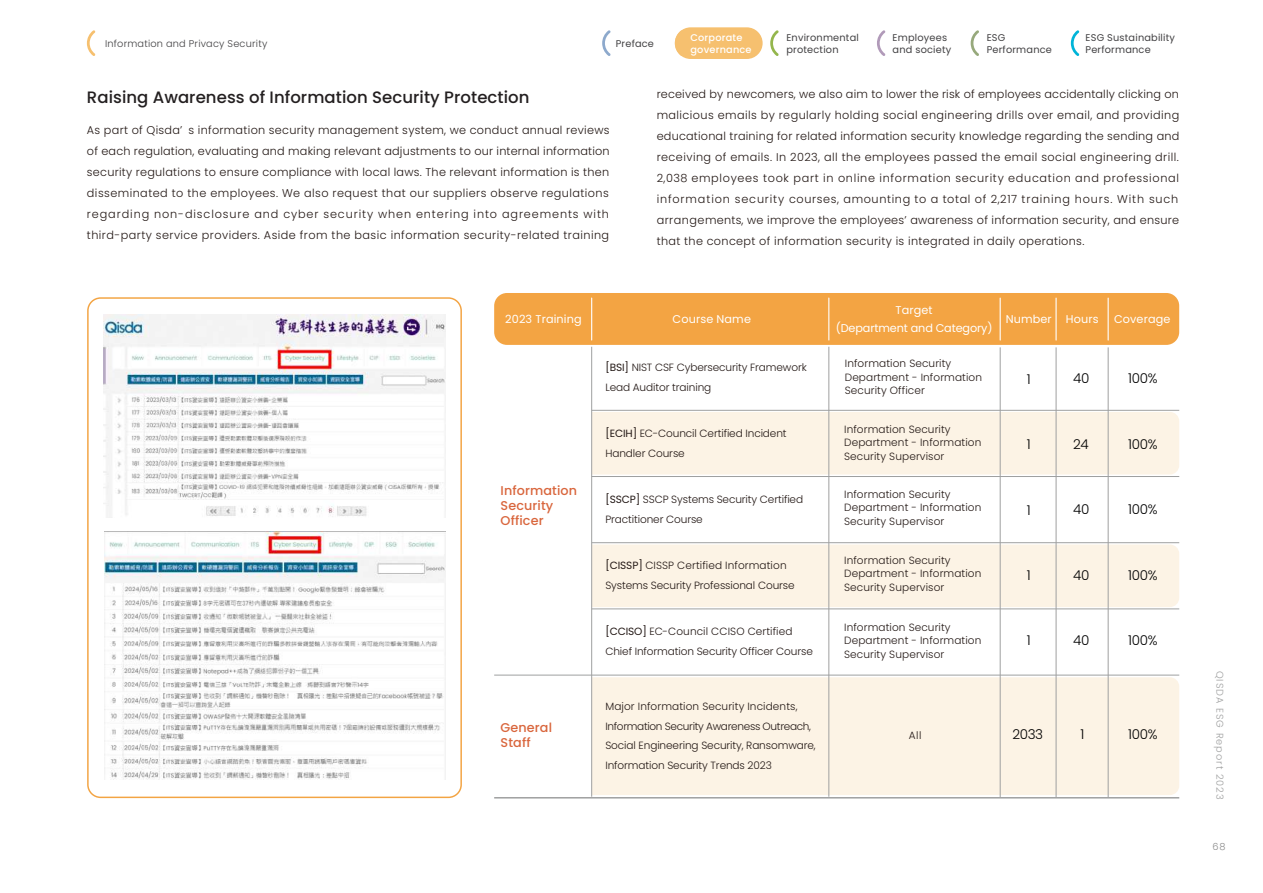
<style>
.page{position:relative;width:1263px;height:893px;background:#fff}
.page>*{position:absolute;margin:0;border:0;box-sizing:border-box;transform-origin:0 0}
.t1{font:500 16.5px "Poppins";letter-spacing:.005em;color:#231f20}
.t2{font:300 13.5px "Poppins";letter-spacing:-.03em;color:#000}
.t3{font:500 12.75px/15px "Poppins";letter-spacing:.01em;color:#d9663d}
.t4{font:300 11.25px/21px "Poppins";letter-spacing:.035em;color:#231815;text-align:justify}
.t5{font:11.25px "Poppins";letter-spacing:.01em;color:#fff}
.t6{font:11.25px/18px "Poppins";letter-spacing:-.01em;color:#fff;text-align:center}
.t7{font:300 10.5px/19.5px "Poppins";letter-spacing:-.01em;color:#231815}
.t8{font:300 10.5px/13.5px "Poppins";letter-spacing:.01em;color:#231815}
.t9{font:9.75px/12px "Poppins";letter-spacing:.02em;color:#414042}
.t10{font:300 9.75px "Poppins";letter-spacing:.02em;color:#414042}
.t11{font:500 9.75px/12px "Poppins";letter-spacing:.02em;color:#fff}
.t12{font:300 9.75px "Poppins";letter-spacing:.1em;color:#9fa0a0}
.t13{font:300 9.75px "Poppins";color:#898989}
.s1{font-weight:400}
</style>
<div class="page">
<div style="left:592px;top:412px;width:587px;height:62px;background:#fcf3e5"></div>
<div style="left:592px;top:544px;width:587px;height:63px;background:#fcf3e5"></div>
<div style="left:592px;top:677px;width:587px;height:118px;background:#fcf3e5"></div>
<div style="left:494px;top:293px;width:685px;height:52px;background:#f3a443;border-radius:13px"></div>
<hr style="left:1000px;top:347px;width:1px;height:450px;background:#9fa0a0">
<hr style="left:1056px;top:347px;width:1px;height:450px;background:#9fa0a0">
<hr style="left:1108px;top:347px;width:1px;height:450px;background:#9fa0a0">
<hr style="left:828px;top:347px;width:1px;height:450px;background:#9fa0a0">
<hr style="left:591px;top:347px;width:1px;height:450px;background:#9fa0a0">
<hr style="left:999px;top:298px;width:2px;height:42px;background:#fff">
<hr style="left:1055px;top:298px;width:2px;height:42px;background:#fff">
<hr style="left:1107px;top:298px;width:2px;height:42px;background:#fff">
<hr style="left:828px;top:298px;width:1px;height:42px;background:#fff">
<hr style="left:591px;top:298px;width:1px;height:42px;background:#fff">
<hr style="left:592px;top:410px;width:587px;height:1px;background:#9fa0a0">
<hr style="left:592px;top:476px;width:587px;height:1px;background:#9fa0a0">
<hr style="left:592px;top:542px;width:587px;height:1px;background:#9fa0a0">
<hr style="left:592px;top:608px;width:587px;height:1px;background:#9fa0a0">
<hr style="left:494px;top:675px;width:685px;height:1px;background:#9fa0a0">
<hr style="left:494px;top:797px;width:685px;height:1px;background:#9fa0a0">
<img style="left:104px;top:315px;width:342px;height:202px">
<img style="left:104px;top:532px;width:342px;height:248px">
<svg style="left:87px;top:30px;width:8px;height:26px"></svg>
<div style="left:675px;top:27px;width:88px;height:32px;background:#f6c06f;border-radius:16px"></div>
<svg style="left:602px;top:30px;width:9px;height:26px"></svg>
<svg style="left:675px;top:30px;width:7px;height:26px"></svg>
<svg style="left:770px;top:30px;width:9px;height:26px"></svg>
<svg style="left:877px;top:30px;width:8px;height:26px"></svg>
<svg style="left:971px;top:30px;width:8px;height:26px"></svg>
<svg style="left:1071px;top:30px;width:8px;height:26px"></svg>
<p class="t9" style="left:786px;top:31px;width:74px">Environmental protection</p>
<p class="t9" style="left:987px;top:31px;width:67px">ESG<br>Performance</p>
<p class="t9" style="left:1085px;top:31px;width:91px">ESG Sustainability<br>Performance</p>
<p class="t10" style="left:105px;top:38px;width:164px">Information and Privacy Security</p>
<p class="t9" style="left:893px;top:31px;width:60px">Employees and society</p>
<p class="t9" style="left:616px;top:37px;width:40px">Preface</p>
<p class="t11" style="left:690px;top:31px;width:63px">Corporate governance</p>
<h1 class="t1" style="left:87px;top:88px;width:444px">Raising Awareness of Information Security Protection</h1>
<p class="t4" style="left:87px;top:120px;width:524px">As part of Qisda’ s information security management system, we conduct annual reviews of each regulation, evaluating and making relevant adjustments to our internal information security regulations to ensure compliance with local laws. The relevant information is then disseminated to the employees. We also request that our suppliers observe regulations regarding non-disclosure and cyber security when entering into agreements with third-party service providers. Aside from the basic information security-related training</p>
<p class="t4" style="left:657px;top:83px;width:524px">received by newcomers, we also aim to lower the risk of employees accidentally clicking on malicious emails by regularly holding social engineering drills over email, and providing educational training for related information security knowledge regarding the sending and receiving of emails. In 2023, all the employees passed the email social engineering drill.<br>2,038 employees took part in online information security education and professional information security courses, amounting to a total of 2,217 training hours. With such arrangements, we improve the employees’ awareness of information security, and ensure that the concept of information security is integrated in daily operations.</p>
<p class="t5" style="left:505px;top:312px;width:78px">2023 Training</p>
<p class="t5" style="left:673px;top:312px;width:80px">Course Name</p>
<p class="t3" style="left:501px;top:483px;width:78px">Information<br>Security<br>Officer</p>
<p class="t3" style="left:501px;top:720px;width:53px">General<br>Staff</p>
<p class="t7" style="left:605px;top:358px;width:203px"><span class="s1">[BSI]</span> NIST CSF Cybersecurity Framework<br>Lead Auditor training</p>
<p class="t7" style="left:605px;top:424px;width:183px"><span class="s1">[ECIH]</span> EC-Council Certified Incident<br>Handler Course</p>
<p class="t7" style="left:605px;top:490px;width:199px"><span class="s1">[SSCP]</span> SSCP Systems Security Certified<br>Practitioner Course</p>
<p class="t7" style="left:605px;top:556px;width:191px"><span class="s1">[CISSP]</span> CISSP Certified Information<br>Systems Security Professional Course</p>
<p class="t7" style="left:605px;top:622px;width:209px"><span class="s1">[CCISO]</span> EC-Council CCISO Certified<br>Chief Information Security Officer Course</p>
<p class="t7" style="left:605px;top:697px;width:212px">Major Information Security Incidents, Information Security Awareness Outreach, Social Engineering Security, Ransomware, Information Security Trends 2023</p>
<p class="t6" style="left:836px;top:301px;width:158px">Target<br>(Department and Category)</p>
<p class="t8" style="left:845px;top:357px;width:139px">Information Security<br>Department - Information<br>Security Officer</p>
<p class="t8" style="left:844px;top:422px;width:139px">Information Security<br>Department - Information<br>Security Supervisor</p>
<p class="t8" style="left:844px;top:487px;width:139px">Information Security<br>Department - Information<br>Security Supervisor</p>
<p class="t8" style="left:844px;top:553px;width:139px">Information Security<br>Department - Information<br>Security Supervisor</p>
<p class="t8" style="left:844px;top:620px;width:139px">Information Security<br>Department - Information<br>Security Supervisor</p>
<p class="t5" style="left:1006px;top:312px;width:48px">Number</p>
<p class="t5" style="left:1066px;top:312px;width:34px">Hours</p>
<p class="t5" style="left:1114px;top:312px;width:58px">Coverage</p>
<p class="t2" style="left:1027px;top:371px;width:5px">1</p>
<p class="t2" style="left:1073px;top:371px;width:18px">40</p>
<p class="t2" style="left:1128px;top:371px;width:31px">100%</p>
<p class="t2" style="left:1027px;top:437px;width:5px">1</p>
<p class="t2" style="left:1073px;top:436px;width:17px">24</p>
<p class="t2" style="left:1128px;top:436px;width:31px">100%</p>
<p class="t2" style="left:1027px;top:502px;width:5px">1</p>
<p class="t2" style="left:1073px;top:502px;width:18px">40</p>
<p class="t2" style="left:1128px;top:502px;width:31px">100%</p>
<p class="t2" style="left:1027px;top:567px;width:5px">1</p>
<p class="t2" style="left:1073px;top:567px;width:18px">40</p>
<p class="t2" style="left:1128px;top:567px;width:31px">100%</p>
<p class="t2" style="left:1027px;top:633px;width:5px">1</p>
<p class="t2" style="left:1073px;top:633px;width:18px">40</p>
<p class="t2" style="left:1128px;top:633px;width:31px">100%</p>
<p class="t8" style="left:909px;top:729px;width:14px">All</p>
<p class="t2" style="left:1012px;top:727px;width:32px">2033</p>
<p class="t2" style="left:1080px;top:727px;width:5px">1</p>
<p class="t2" style="left:1128px;top:727px;width:31px">100%</p>
<p class="t12" style="left:1225px;top:671px;width:130px;rotate:90deg">QISDA ESG Report 2023</p>
<p class="t13" style="left:1212px;top:841px;width:15px">68</p>
</div>
